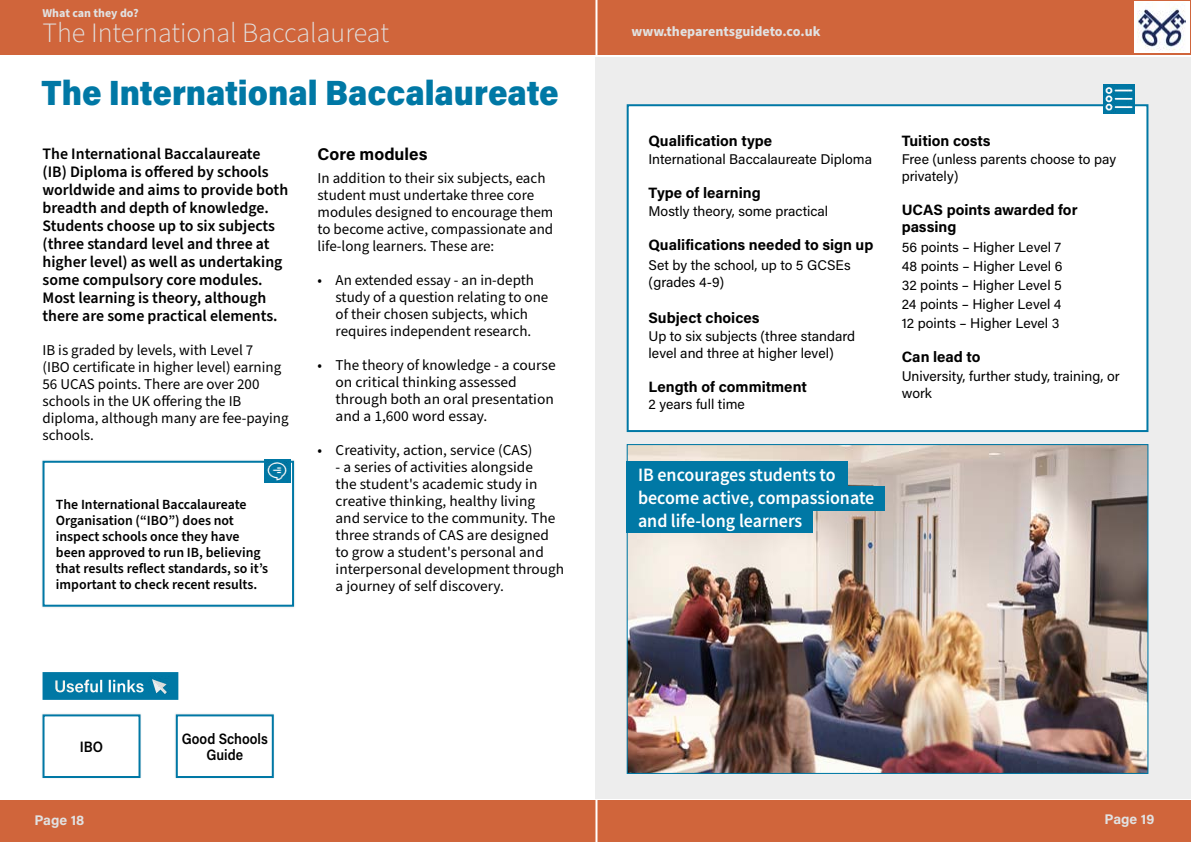
<style>
.page{position:relative;width:1191px;height:842px;background:#fff}
.page>*{position:absolute;margin:0;border:0;box-sizing:border-box;transform-origin:0 0}
.t1{font:900 35px "Acumin Pro";letter-spacing:-.005em;color:#0078a5;scale:.93 1}
.t2{font:300 28px "Source Sans Pro";color:#e1e1e1}
.t3{font:18.9px/22.9px "Source Sans Variable";color:#fff;scale:.95 1}
.t4{font:700 17px "Acumin Pro";color:#000}
.t5{font:600 17px "Acumin Pro";color:#fff}
.t6{font:600 16px/18px "Source Sans Pro";color:#000}
.t7{font:15px/17px "Source Sans Pro";color:#000}
.t8{font:700 15px/17px "Acumin Pro";color:#000}
.t9{font:600 15px/16px "Acumin Pro";color:#000;text-align:center;scale:.9 1}
.t10{font:14px/17px "Acumin Pro";color:#000}
.t11{font:600 14px/16px "Source Sans Pro";color:#000}
.t12{font:700 14px "Source Sans Pro";color:#e1e1e1}
.t13{font:700 14px "Acumin Pro";color:#e1e1e1}
.t14{font:700 12px "Source Sans Pro";color:#e1e1e1}
</style>
<div class="page">
<div style="left:0;top:0;width:1191px;height:55px;background:#d0653b"></div>
<div style="left:0;top:800px;width:1191px;height:41px;background:#d0653b"></div>
<hr style="left:595px;top:0;width:2px;height:842px;background:#fff">
<div style="left:1134px;top:1px;width:55px;height:52px;background:#fff"></div>
<img style="left:1137px;top:7px;width:48px;height:44px">
<div style="left:42px;top:713px;width:100px;height:66px;background:#71b0c8"></div>
<div style="left:44px;top:715px;width:95px;height:62px;background:#fff"></div>
<div style="left:43px;top:714px;width:97px;height:64px;border:2px solid #0078a5"></div>
<div style="left:175px;top:713px;width:100px;height:66px;background:#e1e1e1;opacity:.75"></div>
<div style="left:177px;top:715px;width:96px;height:62px;background:#fff"></div>
<div style="left:176px;top:714px;width:98px;height:64px;border:2px solid #0078a5"></div>
<div style="left:42px;top:459px;width:254px;height:149px;background:#e1e1e1;opacity:.75"></div>
<div style="left:44px;top:462px;width:249px;height:144px;background:#fff"></div>
<div style="left:43px;top:461px;width:251px;height:146px;border:2px solid #0078a5"></div>
<div style="left:595px;top:57px;width:596px;height:741px;background:#ededed"></div>
<div style="left:627px;top:105px;width:520px;height:326px;background:#fff"></div>
<div style="left:626px;top:104px;width:522px;height:328px;border:2px solid #0078a5"></div>
<img style="left:628px;top:446px;width:518px;height:326px">
<div style="left:44px;top:674px;width:133px;height:24px;background:#0078a5"></div>
<div style="left:43px;top:672px;width:135px;height:28px;border:3px solid #0078a5"></div>
<img style="left:152px;top:679px;width:16px;height:14px">
<div style="left:264px;top:459px;width:27px;height:24px;background:#0078a5"></div>
<img style="left:265px;top:460px;width:23px;height:21px">
<div style="left:626px;top:461px;width:222px;height:27px;background:#0078a5"></div>
<div style="left:626px;top:486px;width:258px;height:24px;background:#0078a5"></div>
<div style="left:626px;top:510px;width:187px;height:23px;background:#0078a5"></div>
<img style="left:1103px;top:84px;width:31px;height:30px">
<p class="t14" style="left:43px;top:4px;width:98px">What can they do?</p>
<h2 class="t2" style="left:43px;top:14px;width:348px">The International Baccalaureat</h2>
<h1 class="t1" style="left:42px;top:68px;width:557px">The International Baccalaureate</h1>
<p class="t6" style="left:43px;top:146px;width:247px">The International Baccalaureate (IB) Diploma is offered by schools worldwide and aims to provide both breadth and depth of knowledge.<br>Students choose up to six subjects (three standard level and three at higher level) as well as undertaking some compulsory core modules.<br>Most learning is theory, although there are some practical elements.</p>
<p class="t7" style="left:43px;top:342px;width:248px">IB is graded by levels, with Level 7<br>(IBO certificate in higher level) earning<br>56 UCAS points. There are over 200 schools in the UK offering the IB diploma, although many are fee-paying schools.</p>
<p class="t11" style="left:56px;top:497px;width:214px">The International Baccalaureate Organisation (“IBO”) does not inspect schools once they have been approved to run IB, believing that results reflect standards, so it’s important to check recent results.</p>
<p class="t4" style="left:317px;top:142px;width:111px">Core modules</p>
<p class="t7" style="left:317px;top:170px;width:237px">In addition to their six subjects, each student must undertake three core modules designed to encourage them to become active, compassionate and life-long learners. These are:</p>
<p class="t7" style="left:335px;top:272px;width:214px;text-indent:-18px">• An extended essay - an in-depth study of a question relating to one of their chosen subjects, which requires independent research.</p>
<p class="t7" style="left:335px;top:357px;width:222px;text-indent:-18px">• The theory of knowledge - a course on critical thinking assessed through both an oral presentation and a 1,600 word essay.</p>
<p class="t7" style="left:317px;top:442px;width:216px">• Creativity, action, service (CAS)</p>
<p class="t7" style="left:335px;top:459px;width:230px">- a series of activities alongside<br>the student's academic study in creative thinking, healthy living<br>and service to the community. The three strands of CAS are designed to grow a student's personal and interpersonal development through a journey of self discovery.</p>
<p class="t5" style="left:54px;top:674px;width:92px">Useful links</p>
<p class="t9" style="left:80px;top:738px;width:27px">IBO</p>
<p class="t9" style="left:182px;top:730px;width:97px">Good Schools<br>Guide</p>
<p class="t12" style="left:631px;top:22px;width:190px">www.theparentsguideto.co.uk</p>
<p class="t8" style="left:648px;top:131px;width:125px">Qualification type</p>
<p class="t10" style="left:648px;top:150px;width:225px">International Baccalaureate Diploma</p>
<p class="t8" style="left:648px;top:184px;width:114px">Type of learning</p>
<p class="t10" style="left:648px;top:202px;width:181px">Mostly theory, some practical</p>
<p class="t8" style="left:648px;top:236px;width:226px">Qualifications needed to sign up</p>
<p class="t10" style="left:648px;top:256px;width:204px">Set by the school, up to 5 GCSEs (grades 4-9)</p>
<p class="t8" style="left:648px;top:308px;width:113px">Subject choices</p>
<p class="t10" style="left:648px;top:327px;width:208px">Up to six subjects (three standard level and three at higher level)</p>
<p class="t8" style="left:648px;top:378px;width:160px">Length of commitment</p>
<p class="t10" style="left:648px;top:395px;width:98px">2 years full time</p>
<p class="t3" style="left:638px;top:464px;width:250px">IB encourages students to become active, compassionate and life-long learners</p>
<p class="t8" style="left:901px;top:131px;width:90px">Tuition costs</p>
<p class="t10" style="left:901px;top:150px;width:216px">Free (unless parents choose to pay privately)</p>
<p class="t8" style="left:901px;top:201px;width:177px">UCAS points awarded for passing</p>
<p class="t10" style="left:901px;top:237px;width:162px;line-height:19px;text-align:justify">56 points – Higher Level 7<br>48 points – Higher Level 6<br>32 points – Higher Level 5<br>24 points – Higher Level 4<br>12 points – Higher Level 3</p>
<p class="t8" style="left:901px;top:348px;width:80px">Can lead to</p>
<p class="t10" style="left:901px;top:367px;width:219px">University, further study, training, or work</p>
<p class="t13" style="left:35px;top:810px;width:51px">Page 18</p>
<p class="t13" style="left:1104px;top:809px;width:51px">Page 19</p>
</div>
